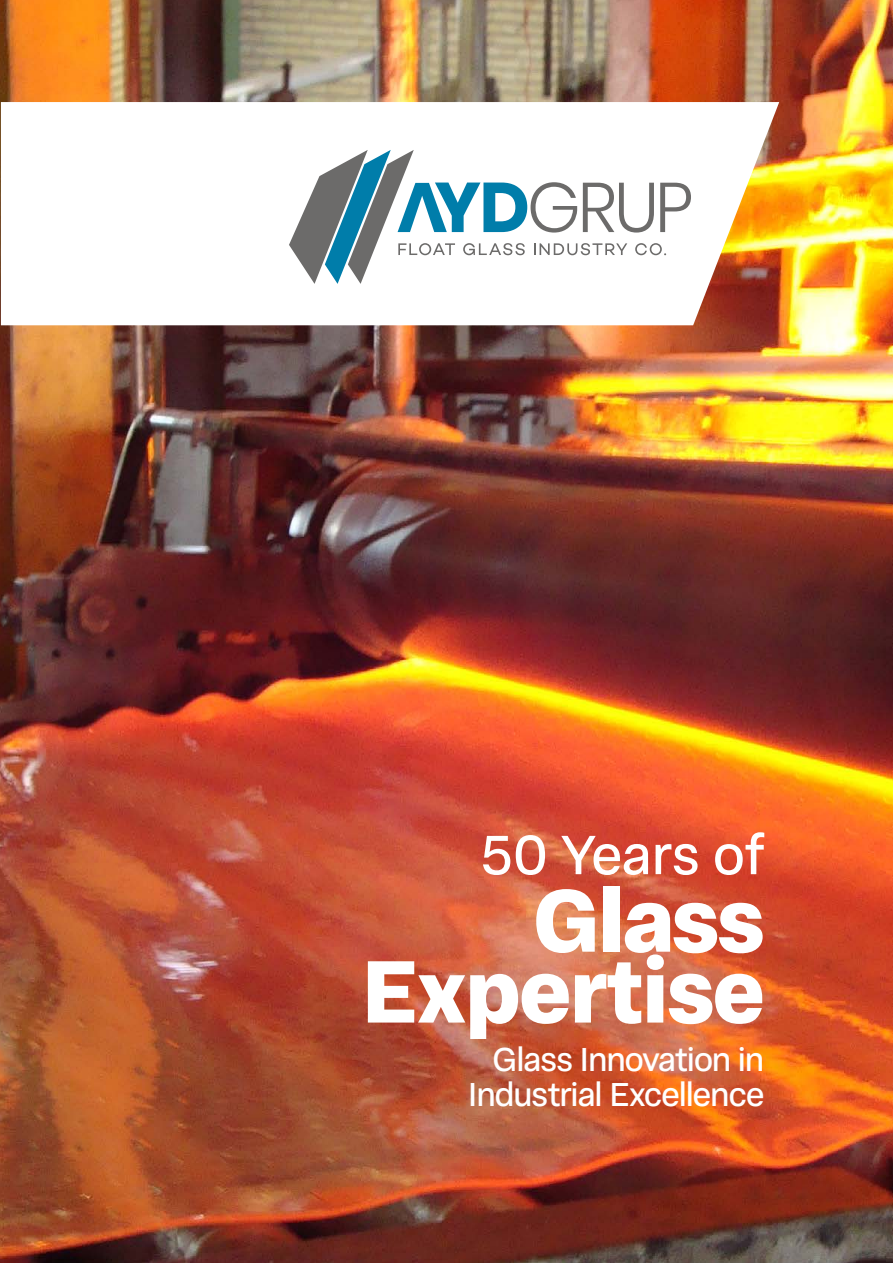
<style>
.page{position:relative;width:893px;height:1263px;background:#fff}
.page>*{position:absolute;margin:0;border:0;box-sizing:border-box;transform-origin:0 0}
.t1{font:93.3px/70.9px "Adapter Arabic Display Eb";color:#fff;text-align:right}
.t2{font:58.35px "Adapter Arabic Display Me";color:#fff}
.t3{font:34.95px/35.2px "Adapter Arabic Display Me";letter-spacing:-.03em;color:#fff;text-align:right}
</style>
<div class="page">
<img style="left:0;top:0;width:893px;height:1263px">
<svg style="left:1px;top:102px;width:778px;height:223px"></svg>
<svg style="left:289px;top:150px;width:402px;height:134px"></svg>
<h2 class="t2" style="left:480px;top:820px;width:286px">50 Years of</h2>
<h1 class="t1" style="left:362px;top:884px;width:404px">Glass<br>Expertise</h1>
<p class="t3" style="left:468px;top:1041px;width:298px">Glass Innovation in<br>Industrial Excellence</p>
</div>
